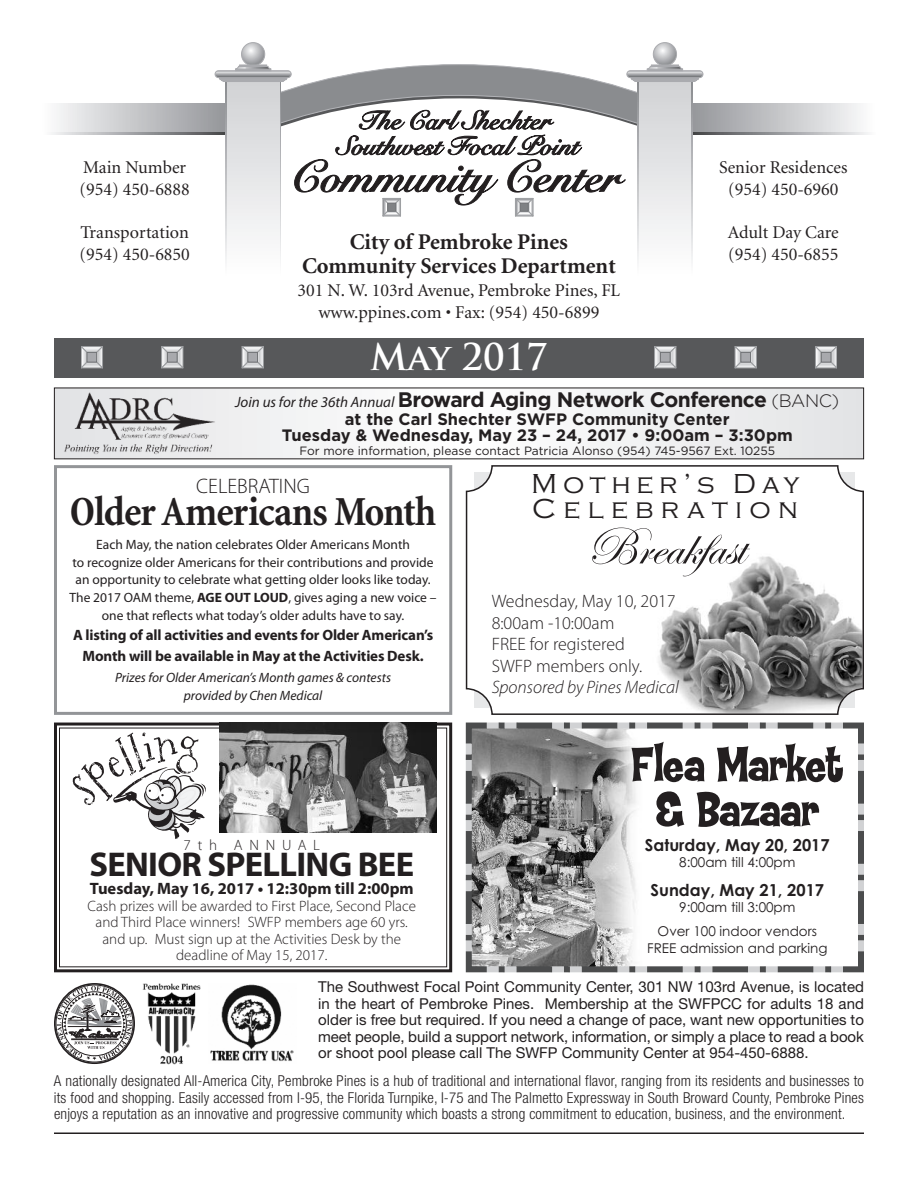
<style>
.page{position:relative;width:918px;height:1188px;background:#fff}
.page>*{position:absolute;margin:0;border:0;box-sizing:border-box;transform-origin:0 0}
.t1{font:54px "Edwardian Script ITC";color:#231f20}
.t2{font:51px/45px "Coop Flaired";letter-spacing:-.01em;color:#231f20;text-align:center}
.t3{font:700 condensed 42px "Minion";letter-spacing:-.025em;color:#231f20}
.t4{font:700 36px "Trajan Pro";color:#fff}
.t5{font:700 34.5px "Myriad Pro";letter-spacing:-.02em;color:#231f20}
.t6{font:300 28.5px/25.2px "Copperplate Gothic";letter-spacing:.255em;color:#231f20}
.t7{font:700 22.5px/24px "Minion";color:#231f20;text-align:center}
.t8{font:700 21px "Gotham";letter-spacing:-.025em;color:#231f20}
.t9{font:300 21px "Myriad Pro";color:#231f20}
.t10{font:18px/21.6px "Minion";color:#231f20}
.t11{font:300 18px/21.6px "Myriad Pro";color:#231f20}
.t12{font:italic 300 18px "Myriad Pro";color:#231f20}
.t13{font:700 16.5px/16.5px "Gotham";color:#231f20;text-align:center}
.t14{font:700 16.5px "Myriad Pro";color:#231f20}
.t15{font:700 16.5px "Century Gothic";color:#231f20}
.t16{font:300 condensed 15px/16.5px "Helvetica Neue";letter-spacing:.01em;color:#231f20;text-align:justify}
.t17{font:15px/16.5px "Helvetica Neue";color:#231f20;text-align:justify}
.t18{font:300 15px/16.5px "Myriad Pro";color:#231f20;text-align:center}
.t19{font:700 15px/20.7px "Myriad Pro";letter-spacing:-.01em;color:#231f20;text-align:center}
.t20{font:300 15px "Myriad Pro";letter-spacing:.45em;color:#231f20}
.t21{font:13.5px/17.7px "Myriad Pro";color:#231f20;text-align:center}
.t22{font:13.5px/24px "Century Gothic";color:#231f20;text-align:center}
.t23{font:italic 13.5px/17.7px "Myriad Pro";color:#231f20;text-align:center}
.t24{font:12px "Gotham";color:#231f20}
.s1{font-family:"Myriad Pro";font-weight:400;font-style:italic;font-size:15px}
.s2{font-weight:300;font-size:18px}
.s3{font-weight:700}
</style>
<div class="page">
<div style="left:54px;top:338px;width:810px;height:39px;background:#57585a"></div>
<svg style="left:51px;top:131px;width:168px;height:3px"></svg>
<svg style="left:699px;top:131px;width:169px;height:3px"></svg>
<svg style="left:57px;top:104px;width:162px;height:27px"></svg>
<svg style="left:699px;top:104px;width:161px;height:27px"></svg>
<div style="left:639px;top:82px;width:52px;height:194px;background:#f7f7f8"></div>
<svg style="left:653px;top:43px;width:24px;height:23px"></svg>
<div style="left:653px;top:42px;width:24px;height:24px;border:1px solid #aaabaf;border-radius:50%"></div>
<div style="left:627px;top:71px;width:76px;height:7px;border:1px solid #aaabaf;border-radius:3px"></div>
<div style="left:227px;top:82px;width:52px;height:194px;background:#f7f7f8"></div>
<svg style="left:242px;top:43px;width:23px;height:23px"></svg>
<div style="left:241px;top:42px;width:24px;height:24px;border:1px solid #aaabaf;border-radius:50%"></div>
<div style="left:215px;top:71px;width:76px;height:7px;border:1px solid #aaabaf;border-radius:3px"></div>
<svg style="left:219px;top:64px;width:480px;height:153px"></svg>
<svg style="left:81px;top:346px;width:22px;height:22px"></svg>
<svg style="left:161px;top:346px;width:23px;height:22px"></svg>
<svg style="left:241px;top:346px;width:23px;height:22px"></svg>
<svg style="left:654px;top:346px;width:23px;height:22px"></svg>
<svg style="left:734px;top:346px;width:23px;height:22px"></svg>
<svg style="left:815px;top:346px;width:22px;height:22px"></svg>
<div style="left:54px;top:983px;width:81px;height:81px;border:2px solid #231f20;border-radius:50%"></div>
<svg style="left:57px;top:986px;width:75px;height:75px"></svg>
<hr style="left:71px;top:1039px;width:48px;height:1px;background:#231f20">
<img style="left:143px;top:983px;width:58px;height:81px">
<img style="left:210px;top:984px;width:84px;height:77px">
<hr style="left:54px;top:1132px;width:810px;height:2px;background:#231f20">
<div style="left:54px;top:723px;width:398px;height:249px;border:3px solid #231f20"></div>
<div style="left:59px;top:728px;width:388px;height:239px;border:1px solid #231f20"></div>
<svg style="left:73px;top:733px;width:133px;height:106px"></svg>
<img style="left:220px;top:723px;width:216px;height:109px">
<svg style="left:466px;top:465px;width:398px;height:250px"></svg>
<svg style="left:465px;top:722px;width:399px;height:251px"></svg>
<svg style="left:56px;top:390px;width:806px;height:67px"></svg>
<div style="left:54px;top:465px;width:398px;height:250px;border:3px solid #939598"></div>
<img style="left:62px;top:391px;width:155px;height:63px">
<p class="t10" style="left:79px;top:158px;width:112px">Main Number (954) 450-6888</p>
<p class="t10" style="left:79px;top:223px;width:112px">Transportation (954) 450-6850</p>
<h3 class="t7" style="left:302px;top:231px;width:315px">City of Pembroke Pines<br>Community Services Department</h3>
<p class="t10" style="left:298px;top:281px;width:324px;text-align:center">301 N. W. 103rd Avenue, Pembroke Pines, FL www.ppines.com • Fax: (954) 450-6899</p>
<h3 class="t4" style="left:370px;top:336px;width:179px">May 2017</h3>
<p class="t10" style="left:719px;top:158px;width:130px;text-align:center">Senior Residences (954) 450-6960</p>
<p class="t10" style="left:728px;top:223px;width:113px">Adult Day Care (954) 450-6855</p>
<h3 class="t8" style="left:235px;top:392px;width:606px"><span class="s1">Join us for the 36th Annual</span> Broward Aging Network Conference <span class="s2">(BANC)</span></h3>
<p class="t13" style="left:282px;top:412px;width:513px">at the Carl Shechter SWFP Community Center<br>Tuesday &amp; Wednesday, May 23 – 24, 2017 • 9:00am – 3:30pm</p>
<p class="t24" style="left:299px;top:446px;width:477px">For more information, please contact Patricia Alonso (954) 745-9567 Ext. 10255</p>
<h3 class="t9" style="left:196px;top:478px;width:115px">CELEBRATING</h3>
<h3 class="t3" style="left:70px;top:496px;width:368px">OlderAmericans Month</h3>
<p class="t21" style="left:70px;top:537px;width:369px">Each May, the nation celebrates Older Americans Month<br>to recognize older Americans for their contributions and provide an opportunity to celebrate what getting older looks like today.<br>The 2017 OAM theme, <span class="s3">AGE OUT LOUD</span>, gives aging a new voice – one that reflects what today’s older adults have to say.</p>
<p class="t19" style="left:73px;top:626px;width:362px">A listing of all activities and events for Older American’s<br>Month will be available in May at the Activities Desk.</p>
<p class="t23" style="left:115px;top:670px;width:277px">Prizes for Older American’s Month games &amp; contests provided by Chen Medical</p>
<h3 class="t6" style="left:531px;top:470px;width:270px">Mother’s Day<br>Celebration</h3>
<h1 class="t1" style="left:586px;top:513px;width:160px">Breakfast</h1>
<p class="t11" style="left:492px;top:592px;width:185px">Wednesday, May 10, 2017<br>8:00am -10:00am<br>FREE for registered<br>SWFP members only.</p>
<p class="t12" style="left:492px;top:681px;width:189px">Sponsored by Pines Medical</p>
<p class="t20" style="left:184px;top:839px;width:138px">7th ANNUAL</p>
<h3 class="t5" style="left:89px;top:852px;width:326px">SENIOR SPELLING BEE</h3>
<p class="t14" style="left:90px;top:882px;width:325px">Tuesday, May 16, 2017 • 12:30pm till 2:00pm</p>
<p class="t18" style="left:88px;top:899px;width:330px">Cash prizes will be awarded to First Place, Second Place and Third Place winners! SWFP members age 60 yrs. and up. Must sign up at the Activities Desk by the deadline of May 15, 2017.</p>
<h2 class="t2" style="left:631px;top:747px;width:214px">Flea Market &amp; Bazaar</h2>
<p class="t15" style="left:645px;top:835px;width:186px">Saturday, May 20, 2017</p>
<p class="t22" style="left:679px;top:851px;width:118px">8:00am till 4:00pm</p>
<p class="t15" style="left:651px;top:880px;width:175px">Sunday, May 21, 2017</p>
<p class="t22" style="left:658px;top:896px;width:161px">9:00am till 3:00pm<br>Over 100 indoor vendors</p>
<p class="t22" style="left:647px;top:936px;width:182px">FREE admission and parking</p>
<p class="t17" style="left:318px;top:980px;width:547px">The Southwest Focal Point Community Center, 301 NW 103rd Avenue, is located in the heart of Pembroke Pines. Membership at the SWFPCC for adults 18 and older is free but required. If you need a change of pace, want new opportunities to meet people, build a support network, information, or simply a place to read a book or shoot pool please call The SWFP Community Center at 954-450-6888.</p>
<p class="t16" style="left:54px;top:1074px;width:812px">A nationally designated All-America City, Pembroke Pines is a hub of traditional and international flavor, ranging from its residents and businesses to its food and shopping. Easily accessed from I-95, the Florida Turnpike, I-75 and The Palmetto Expressway in South Broward County, Pembroke Pines enjoys a reputation as an innovative and progressive community which boasts a strong commitment to education, business, and the environment.</p>
</div>
